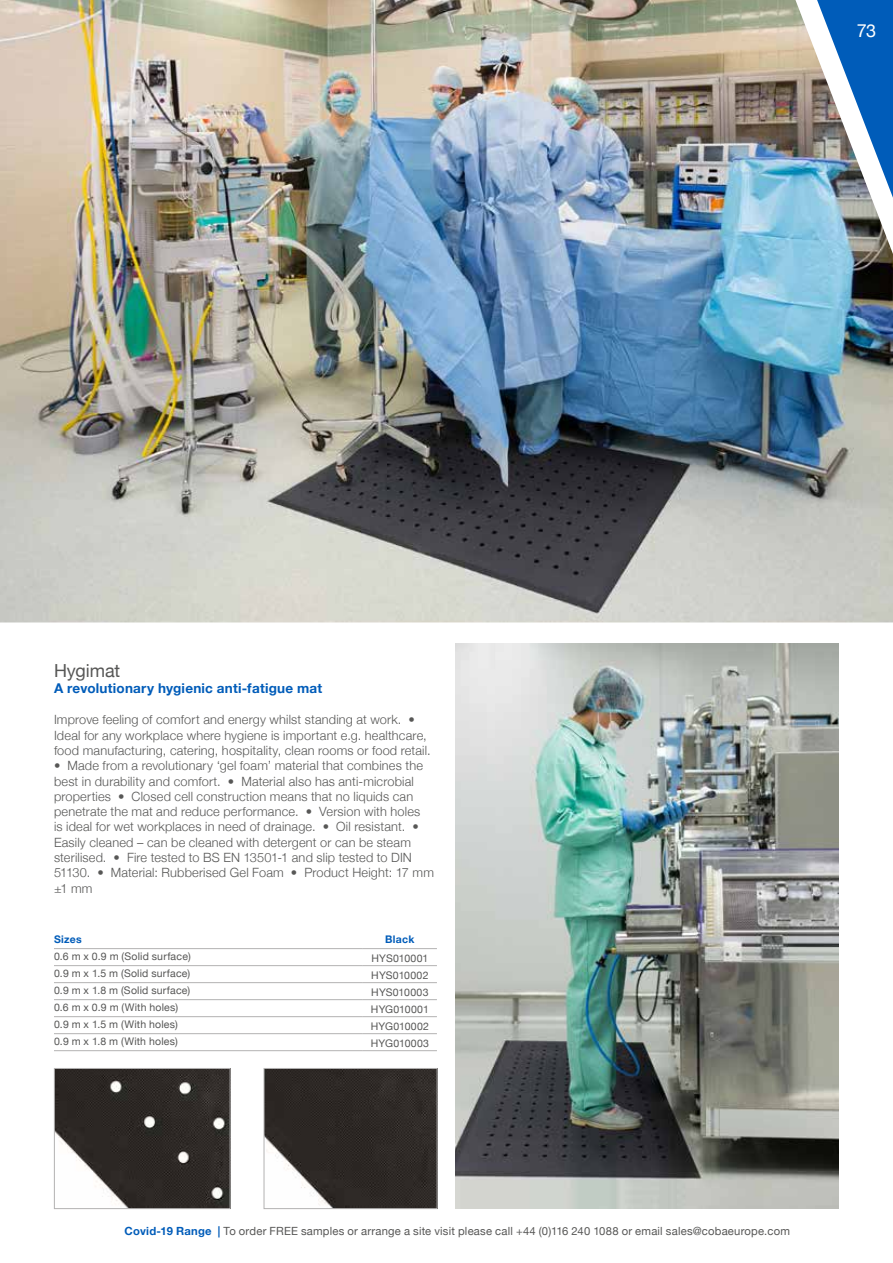
<style>
.page{position:relative;width:893px;height:1263px;background:#fff}
.page>*{position:absolute;margin:0;border:0;box-sizing:border-box;transform-origin:0 0}
.t1{font:18px "Helvetica Neue";letter-spacing:-.005em;color:#575756}
.t2{font:18px "Helvetica Neue";color:#fff}
.t3{font:700 13.5px "Helvetica Neue";letter-spacing:.02em;color:#005cb9}
.t4{font:300 12.75px/15.3px "Helvetica Neue";letter-spacing:.015em;color:#575756}
.t5{font:11.25px "Helvetica Neue";letter-spacing:.02em;color:#575756}
.t6{font:10.5px "Helvetica Neue";letter-spacing:.02em;color:#575756}
.t7{font:700 10.5px "Helvetica Neue";letter-spacing:.025em;color:#005cb9}
.s1{font-weight:700;color:#005cb9}
</style>
<div class="page">
<img style="left:1px;top:0;width:892px;height:622px">
<img style="left:455px;top:644px;width:384px;height:565px">
<img style="left:56px;top:1070px;width:172px;height:137px">
<div style="left:54px;top:1068px;width:176px;height:141px;border:1px solid #b3b2b2"></div>
<img style="left:266px;top:1070px;width:169px;height:137px">
<div style="left:264px;top:1068px;width:173px;height:141px;border:1px solid #b3b2b2"></div>
<img style="left:0;top:0;width:1px;height:622px">
<hr style="left:54px;top:948px;width:309px;height:1px;background:#b3b2b2">
<hr style="left:363px;top:948px;width:74px;height:1px;background:#b3b2b2">
<hr style="left:54px;top:965px;width:309px;height:1px;background:#b3b2b2">
<hr style="left:54px;top:982px;width:309px;height:1px;background:#b3b2b2">
<hr style="left:54px;top:999px;width:309px;height:1px;background:#b3b2b2">
<hr style="left:54px;top:1016px;width:309px;height:1px;background:#b3b2b2">
<hr style="left:54px;top:1033px;width:309px;height:1px;background:#b3b2b2">
<hr style="left:54px;top:1050px;width:309px;height:1px;background:#b3b2b2">
<hr style="left:363px;top:965px;width:74px;height:1px;background:#b3b2b2">
<hr style="left:363px;top:982px;width:74px;height:1px;background:#b3b2b2">
<hr style="left:363px;top:999px;width:74px;height:1px;background:#b3b2b2">
<hr style="left:363px;top:1016px;width:74px;height:1px;background:#b3b2b2">
<hr style="left:363px;top:1033px;width:74px;height:1px;background:#b3b2b2">
<hr style="left:363px;top:1050px;width:74px;height:1px;background:#b3b2b2">
<img style="left:811px;top:0;width:82px;height:234px">
<h1 class="t2" style="left:857px;top:18px;width:21px">73</h1>
<h1 class="t1" style="left:54px;top:657px;width:68px">Hygimat</h1>
<p class="t3" style="left:54px;top:677px;width:270px">A revolutionary hygienic anti-fatigue mat</p>
<p class="t4" style="left:54px;top:711px;width:378px">Improve feeling of comfort and energy whilst standing at work. •<br>Ideal for any workplace where hygiene is important e.g. healthcare, food manufacturing, catering, hospitality, clean rooms or food retail.</p>
<p class="t4" style="left:54px;top:757px;width:381px">• Made from a revolutionary ‘gel foam’ material that combines the best in durability and comfort. • Material also has anti-microbial properties • Closed cell construction means that no liquids can penetrate the mat and reduce performance. • Version with holes<br>is ideal for wet workplaces in need of drainage. • Oil resistant. • Easily cleaned – can be cleaned with detergent or can be steam sterilised. • Fire tested to BS EN 13501-1 and slip tested to DIN 51130. • Material: Rubberised Gel Foam • Product Height: 17 mm ±1 mm</p>
<p class="t7" style="left:54px;top:931px;width:29px">Sizes</p>
<p class="t7" style="left:385px;top:931px;width:31px">Black</p>
<p class="t6" style="left:54px;top:949px;width:138px">0.6 m x 0.9 m (Solid surface)</p>
<p class="t6" style="left:371px;top:951px;width:58px">HYS010001</p>
<p class="t6" style="left:54px;top:966px;width:138px">0.9 m x 1.5 m (Solid surface)</p>
<p class="t6" style="left:371px;top:968px;width:59px">HYS010002</p>
<p class="t6" style="left:54px;top:983px;width:138px">0.9 m x 1.8 m (Solid surface)</p>
<p class="t6" style="left:371px;top:985px;width:59px">HYS010003</p>
<p class="t6" style="left:54px;top:1000px;width:126px">0.6 m x 0.9 m (With holes)</p>
<p class="t6" style="left:371px;top:1002px;width:59px">HYG010001</p>
<p class="t6" style="left:54px;top:1017px;width:125px">0.9 m x 1.5 m (With holes)</p>
<p class="t6" style="left:371px;top:1019px;width:60px">HYG010002</p>
<p class="t6" style="left:54px;top:1034px;width:125px">0.9 m x 1.8 m (With holes)</p>
<p class="t6" style="left:371px;top:1036px;width:60px">HYG010003</p>
<p class="t5" style="left:125px;top:1223px;width:667px"><span class="s1">Covid-19 Range |</span> To order FREE samples or arrange a site visit please call +44 (0)116 240 1088 or email sales@cobaeurope.com</p>
</div>
